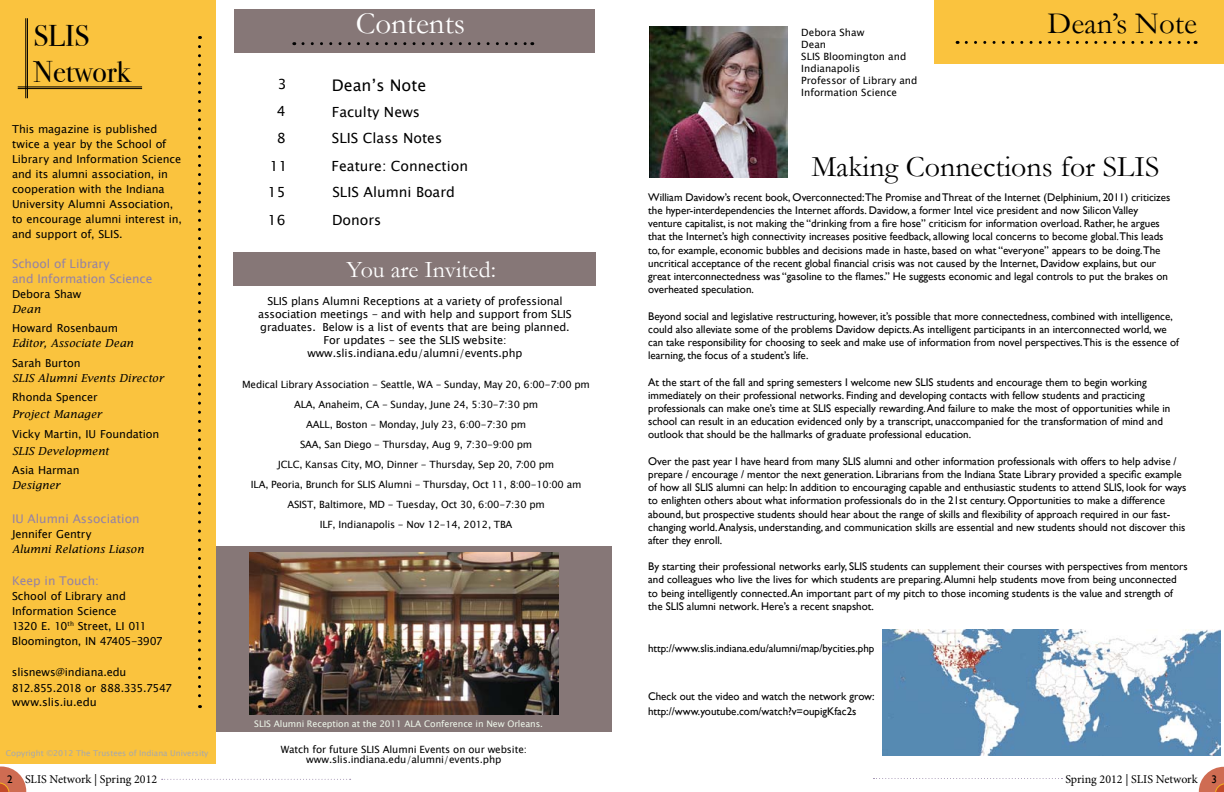
<style>
.page{position:relative;width:1224px;height:792px;background:#fff}
.page>*{position:absolute;margin:0;border:0;box-sizing:border-box;transform-origin:0 0}
.t1{font:31px "Garamond";color:#000}
.t2{font:31px "Garamond";color:#fff}
.t3{font:30px "Garamond";color:#000}
.t4{font:30px/36px "Bodoni Svty Two ITCTT Book";color:#000}
.t5{font:24px "Garamond";color:#fff}
.t6{font:16px "Lucida Sans Unicode";color:#000}
.t7{font:14px/27.1px "Lucida Sans Unicode";color:#000;text-align:right}
.t8{font:12px/15px "Lucida Sans Unicode";color:#9482a6}
.t9{font:12px "Minion Pro";color:#000}
.t10{font:11.1px/13.2px "Gill Sans";color:#000}
.t11{font:11px/15px "Lucida Sans Unicode";letter-spacing:-.01em;color:#000}
.t12{font:italic 11px "Lucida Fax";letter-spacing:-.005em;color:#000}
.t13{font:10px/20px "Lucida Sans Unicode";letter-spacing:-.02em;color:#000;text-align:center}
.t14{font:10px/12px "Lucida Sans Unicode";color:#000}
.t15{font:9px "Lucida Sans Unicode";letter-spacing:-.01em;color:#eef6ea}
.t16{font:8px "Lucida Sans Unicode";color:#a7a9ac}
.s1{font-family:"Gill Sans";font-size:11px}
</style>
<div class="page">
<div style="left:935px;top:0;width:289px;height:64px;background:#fac33e"></div>
<div style="left:0;top:0;width:216px;height:764px;background:#fac33e"></div>
<img style="left:882px;top:630px;width:338px;height:126px">
<img style="left:649px;top:27px;width:139px;height:151px">
<div style="left:233px;top:252px;width:363px;height:34px;background:#867777"></div>
<div style="left:234px;top:9px;width:361px;height:44px;background:#867777"></div>
<svg style="left:303px;top:42px;width:230px;height:3px"></svg>
<svg style="left:162px;top:779px;width:189px;height:1px"></svg>
<svg style="left:874px;top:778px;width:189px;height:1px"></svg>
<hr style="left:27px;top:18px;width:1px;height:80px;background:#000">
<hr style="left:26px;top:18px;width:1px;height:80px;background:#000">
<hr style="left:18px;top:87px;width:124px;height:1px;background:#000">
<hr style="left:18px;top:88px;width:124px;height:1px;background:#000">
<svg style="left:966px;top:41px;width:230px;height:3px"></svg>
<div style="left:216px;top:546px;width:396px;height:186px;background:#867777"></div>
<img style="left:249px;top:552px;width:310px;height:162px">
<svg style="left:0;top:767px;width:26px;height:25px"></svg>
<svg style="left:1199px;top:767px;width:25px;height:25px"></svg>
<svg style="left:198px;top:47px;width:3px;height:661px"></svg>
<h2 class="t4" style="left:33px;top:15px;width:99px">SLIS<br>Network</h2>
<p class="t11" style="left:12px;top:121px;width:172px">This magazine is published twice a year by the School of<br>Library and Information Science and its alumni association, in cooperation with the Indiana<br>University Alumni Association, to encourage alumni interest in, and support of, SLIS.</p>
<p class="t8" style="left:12px;top:256px;width:142px">School of Library<br>and Information Science</p>
<p class="t11" style="left:12px;top:286px;width:71px">Debora Shaw</p>
<p class="t12" style="left:12px;top:302px;width:30px">Dean</p>
<p class="t11" style="left:12px;top:321px;width:108px">Howard Rosenbaum</p>
<p class="t12" style="left:12px;top:337px;width:123px">Editor, Associate Dean</p>
<p class="t11" style="left:12px;top:355px;width:70px">Sarah Burton</p>
<p class="t12" style="left:12px;top:371px;width:153px">SLIS Alumni Events Director</p>
<p class="t11" style="left:12px;top:390px;width:87px">Rhonda Spencer</p>
<p class="t12" style="left:12px;top:408px;width:92px">Project Manager</p>
<p class="t11" style="left:12px;top:426px;width:149px">Vicky Martin, IU Foundation</p>
<p class="t12" style="left:12px;top:444px;width:99px">SLIS Development</p>
<p class="t11" style="left:12px;top:463px;width:69px">Asia Harman</p>
<p class="t12" style="left:12px;top:479px;width:50px">Designer</p>
<p class="t8" style="left:12px;top:511px;width:129px">IU Alumni Association</p>
<p class="t11" style="left:12px;top:527px;width:81px">Jennifer Gentry</p>
<p class="t12" style="left:12px;top:543px;width:133px">Alumni Relations Liason</p>
<p class="t8" style="left:12px;top:573px;width:89px">Keep in Touch:</p>
<p class="t11" style="left:12px;top:589px;width:152px">School of Library and<br>Information Science<br>1320 E. 10<sup>th</sup> Street, LI 011<br>Bloomington, IN 47405-3907</p>
<p class="t11" style="left:12px;top:664px;width:162px;line-height:16px">slisnews@indiana.edu<br>812.855.2018 or 888.335.7547</p>
<p class="t11" style="left:12px;top:695px;width:86px">www.slis.iu.edu</p>
<p class="t16" style="left:6px;top:747px;width:204px">Copyright ©2012 The Trustees of Indiana University</p>
<h1 class="t2" style="left:356px;top:5px;width:111px">Contents</h1>
<p class="t7" style="left:268px;top:70px;width:21px">3<br>4<br>8<br>11<br>15<br>16</p>
<h3 class="t6" style="left:332px;top:73px;width:96px">Dean’s Note</h3>
<p class="t7" style="left:332px;top:98px;width:90px">Faculty News</p>
<p class="t7" style="left:332px;top:124px;width:112px">SLIS Class Notes</p>
<p class="t7" style="left:332px;top:152px;width:138px">Feature: Connection</p>
<p class="t7" style="left:332px;top:179px;width:124px">SLIS Alumni Board</p>
<p class="t7" style="left:332px;top:206px;width:51px">Donors</p>
<h3 class="t5" style="left:347px;top:255px;width:151px">You are Invited:</h3>
<p class="t11" style="left:258px;top:294px;width:315px;line-height:13.2px;text-align:center">SLIS plans Alumni Receptions at a variety of professional association meetings - and with help and support from SLIS graduates. Below is a list of events that are being planned.<br>For updates - see the SLIS website: www.slis.indiana.edu/alumni/events.php</p>
<p class="t13" style="left:242px;top:374px;width:349px">Medical Library Association - Seattle, WA - Sunday, May 20, 6:00-7:00 pm ALA, Anaheim, CA - Sunday, June 24, 5:30-7:30 pm<br>AALL, Boston - Monday, July 23, 6:00-7:30 pm<br>SAA, San Diego - Thursday, Aug 9, 7:30-9:00 pm<br>JCLC, Kansas City, MO, Dinner - Thursday, Sep 20, 7:00 pm<br>ILA, Peoria, Brunch for SLIS Alumni - Thursday, Oct 11, 8:00-10:00 am ASIST, Baltimore, MD - Tuesday, Oct 30, 6:00-7:30 pm<br>ILF, Indianapolis - Nov 12-14, 2012, TBA</p>
<p class="t15" style="left:254px;top:717px;width:290px">SLIS Alumni Reception at the 2011 ALA Conference in New Orleans.</p>
<p class="t13" style="left:281px;top:745px;width:248px;line-height:10px">Watch for future SLIS Alumni Events on our website: www.slis.indiana.edu/alumni/events.php</p>
<p class="t14" style="left:801px;top:26px;width:118px">Debora Shaw<br>Dean<br>SLIS Bloomington and<br>Indianapolis<br>Professor of Library and<br>Information Science</p>
<h1 class="t1" style="left:1047px;top:5px;width:151px">Dean’s Note</h1>
<h2 class="t3" style="left:811px;top:148px;width:350px">Making Connections for SLIS</h2>
<p class="t10" style="left:648px;top:191px;width:524px">William Davidow’s recent book, Overconnected:The Promise and Threat of the Internet (Delphinium, 2011) criticizes the hyper-interdependencies the Internet affords. Davidow, a former Intel vice president and now Silicon Valley venture capitalist, is not making the “drinking from a fire hose” criticism for information overload. Rather, he argues that the Internet’s high connectivity increases positive feedback, allowing local concerns to become global.This leads to, for example, economic bubbles and decisions made in haste, based on what “everyone” appears to be doing.The uncritical acceptance of the recent global financial crisis was not caused by the Internet, Davidow explains, but our great interconnectedness was “gasoline to the flames.” He suggests economic and legal controls to put the brakes on overheated speculation.</p>
<p class="t10" style="left:648px;top:309px;width:532px">Beyond social and legislative restructuring, however, it’s possible that more connectedness, combined with intelligence, could also alleviate some of the problems Davidow depicts. As intelligent participants in an interconnected world, we can take responsibility for choosing to seek and make use of information from novel perspectives.This is the essence of learning, the focus of a student’s life.</p>
<p class="t10" style="left:648px;top:375px;width:524px">At the start of the fall and spring semesters I welcome new SLIS students and encourage them to begin working immediately on their professional networks. Finding and developing contacts with fellow students and practicing professionals can make one’s time at SLIS especially rewarding. And failure to make the most of opportunities while in school can result in an education evidenced only by a transcript, unaccompanied for the transformation of mind and outlook that should be the hallmarks of graduate professional education.</p>
<p class="t10" style="left:648px;top:455px;width:540px">Over the past year I have heard from many SLIS alumni and other information professionals with offers to help advise / prepare / encourage / mentor the next generation. Librarians from the Indiana State Library provided a specific example of how all SLIS alumni can help: In addition to encouraging capable and enthusiastic students to attend SLIS, look for ways to enlighten others about what information professionals do in the 21st century. Opportunities to make a difference abound, but prospective students should hear about the range of skills and flexibility of approach required in our fast&shy;changing world. Analysis, understanding, and communication skills are essential and new students should not discover this after they enroll.</p>
<p class="t10" style="left:648px;top:560px;width:541px">By starting their professional networks early, SLIS students can supplement their courses with perspectives from mentors and colleagues who live the lives for which students are preparing. Alumni help students move from being unconnected to being intelligently connected. An important part of my pitch to those incoming students is the value and strength of the SLIS alumni network. Here’s a recent snapshot.</p>
<p class="t10" style="left:648px;top:642px;width:228px">http://www.slis.indiana.edu/alumni/map/bycities.php</p>
<p class="t10" style="left:648px;top:688px;width:228px;line-height:15px">Check out the video and watch the network grow: http://www.youtube.com/watch?v=oupigKfac2s</p>
<p class="t9" style="left:7px;top:771px;width:151px"><span class="s1">2</span> SLIS Network | Spring 2012</p>
<p class="t9" style="left:1065px;top:771px;width:153px">Spring 2012 | SLIS Network <span class="s1">3</span></p>
</div>
